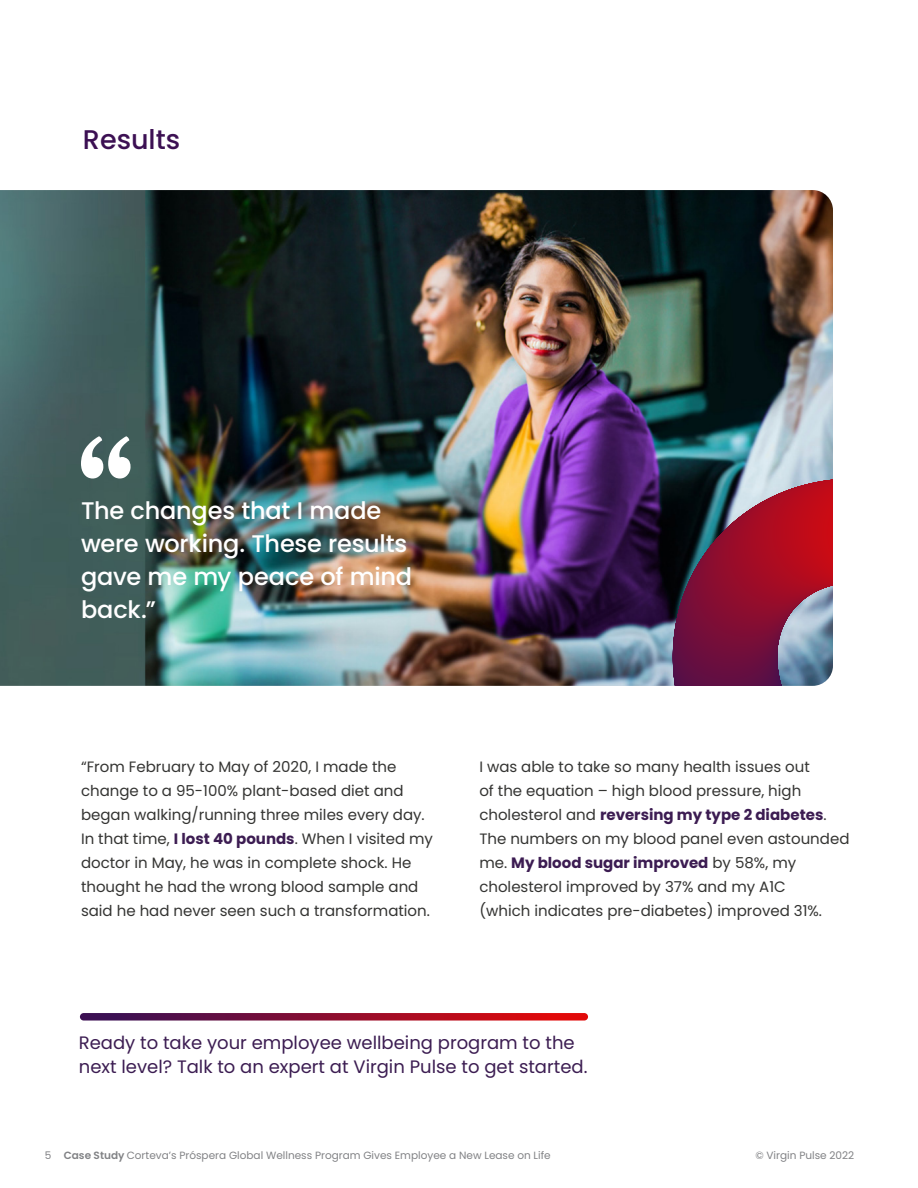
<style>
.page{position:relative;width:918px;height:1188px;background:#fff}
.page>*{position:absolute;margin:0;border:0;box-sizing:border-box;transform-origin:0 0}
.t1{font:500 27px "Poppins";color:#3c1053}
.t2{font:500 24px/33px "Poppins";letter-spacing:-.01em;color:#fff}
.t3{font:18px/24px "Poppins";color:#3c1d52}
.t4{font:15px/24px "Poppins";color:#343432}
.t5{font:10.5px "Poppins";color:#818285}
.s1{font-weight:700;color:#3c1c52}
.s2{font-weight:600}
</style>
<div class="page">
<img style="left:0;top:190px;width:833px;height:496px">
<svg style="left:81px;top:436px;width:50px;height:43px"></svg>
<svg style="left:80px;top:1013px;width:508px;height:8px;background:#951c3b"></svg>
<svg style="left:673px;top:479px;width:160px;height:207px;background:#7c2d47"></svg>
<h1 class="t1" style="left:83px;top:124px;width:99px">Results</h1>
<h2 class="t2" style="left:81px;top:494px;width:333px">The changes that I made were working. These results gave me my peace of mind back.”</h2>
<p class="t4" style="left:81px;top:755px;width:354px">“From February to May of 2020, I made the change to a 95-100% plant-based diet and began walking/running three miles every day.<br>In that time, <span class="s1">I lost 40 pounds</span>. When I visited my doctor in May, he was in complete shock. He thought he had the wrong blood sample and said he had never seen such a transformation.</p>
<p class="t4" style="left:479px;top:755px;width:372px">I was able to take so many health issues out<br>of the equation – high blood pressure, high cholesterol and <span class="s1">reversing my type 2 diabetes</span>.<br>The numbers on my blood panel even astounded me. <span class="s1">My blood sugar improved</span> by 58%, my cholesterol improved by 37% and my A1C<br>(which indicates pre-diabetes) improved 31%.</p>
<p class="t3" style="left:79px;top:1030px;width:510px">Ready to take your employee wellbeing program to the next level? Talk to an expert at Virgin Pulse to get started.</p>
<p class="t5" style="left:45px;top:1149px;width:507px">5 <span class="s2">Case Study</span> Corteva’s Próspera Global Wellness Program Gives Employee a New Lease on Life</p>
<p class="t5" style="left:755px;top:1149px;width:100px">© Virgin Pulse 2022</p>
</div>
